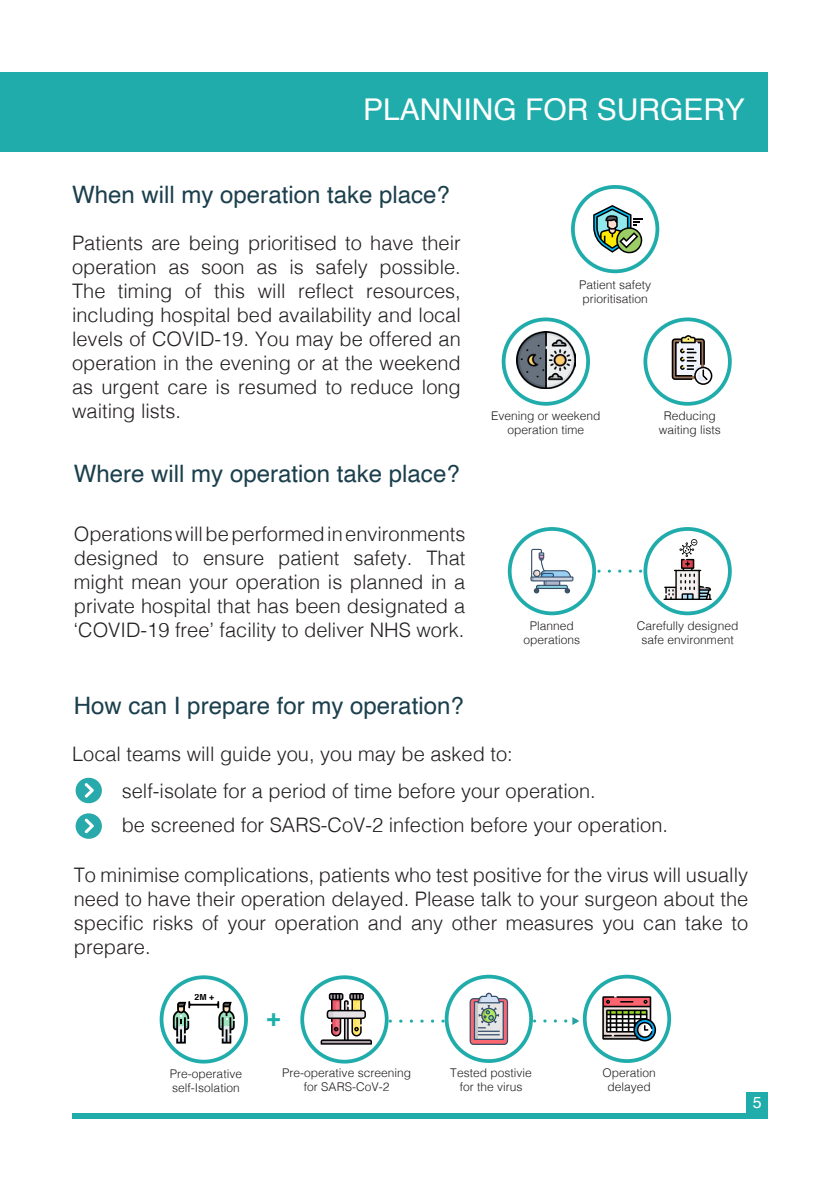
<style>
.page{position:relative;width:840px;height:1191px;background:#fff}
.page>*{position:absolute;margin:0;border:0;box-sizing:border-box;transform-origin:0 0}
.t1{font:30px "Helvetica";color:#fff}
.t2{font:24px "Helvetica";color:#1b3f4c}
.t3{font:700 24px "Helvetica";color:#1dafaa}
.t4{font:300 20px/24px "Helvetica";color:#231f20;text-align:justify}
.t5{font:16px "Helvetica";color:#fff}
.t6{font:300 12px "Helvetica";color:#231f20}
.t7{font:700 8.6px "Helvetica";color:#000}
</style>
<div class="page">
<div style="left:0;top:72px;width:767px;height:79px;background:#21acac"></div>
<div style="left:72px;top:1113px;width:695px;height:6px;background:#21acac"></div>
<div style="left:746px;top:1092px;width:21px;height:21px;background:#21acac"></div>
<svg style="left:593px;top:205px;width:49px;height:49px"></svg>
<div style="left:570px;top:185px;width:89px;height:88px;border:4px solid #21acac;border-radius:50%"></div>
<img style="left:516px;top:331px;width:58px;height:58px">
<div style="left:501px;top:317px;width:88px;height:89px;border:4px solid #21acac;border-radius:50%"></div>
<svg style="left:671px;top:335px;width:41px;height:50px"></svg>
<div style="left:643px;top:317px;width:88px;height:89px;border:4px solid #21acac;border-radius:50%"></div>
<svg style="left:530px;top:549px;width:43px;height:45px"></svg>
<div style="left:507px;top:527px;width:88px;height:88px;border:4px solid #21acac;border-radius:50%"></div>
<svg style="left:663px;top:539px;width:48px;height:61px"></svg>
<div style="left:643px;top:527px;width:88px;height:88px;border:4px solid #21acac;border-radius:50%"></div>
<svg style="left:609px;top:569px;width:32px;height:4px"></svg>
<div style="left:76px;top:777px;width:26px;height:26px;background:#28a9ab;border-radius:50%"></div>
<svg style="left:84px;top:783px;width:10px;height:15px"></svg>
<div style="left:76px;top:813px;width:26px;height:26px;background:#28a9ab;border-radius:50%"></div>
<svg style="left:84px;top:818px;width:10px;height:16px"></svg>
<svg style="left:173px;top:1001px;width:61px;height:42px"></svg>
<div style="left:159px;top:975px;width:89px;height:88px;border:4px solid #21acac;border-radius:50%"></div>
<svg style="left:320px;top:993px;width:52px;height:51px"></svg>
<div style="left:300px;top:975px;width:88px;height:88px;border:4px solid #21acac;border-radius:50%"></div>
<svg style="left:469px;top:992px;width:39px;height:53px;background:#b5a4a9"></svg>
<div style="left:444px;top:974px;width:88px;height:89px;border:4px solid #21acac;border-radius:50%"></div>
<svg style="left:602px;top:996px;width:53px;height:45px;background:#7f7170"></svg>
<div style="left:582px;top:974px;width:88px;height:89px;border:4px solid #21acac;border-radius:50%"></div>
<svg style="left:400px;top:1019px;width:35px;height:3px"></svg>
<svg style="left:544px;top:1017px;width:35px;height:8px"></svg>
<p class="t1" style="left:363px;top:87px;width:383px">PLANNING FOR SURGERY</p>
<p class="t2" style="left:72px;top:176px;width:379px">When will my operation take place?</p>
<p class="t4" style="left:72px;top:230px;width:390px">Patients are being prioritised to have their operation as soon as is safely possible.<br>The timing of this will reflect resources, including hospital bed availability and local levels of COVID-19. You may be offered an operation in the evening or at the weekend as urgent care is resumed to reduce long waiting lists.</p>
<p class="t2" style="left:74px;top:455px;width:387px">Where will my operation take place?</p>
<p class="t4" style="left:74px;top:521px;width:393px">Operations will be performed in environments designed to ensure patient safety. That might mean your operation is planned in a private hospital that has been designated a ‘COVID-19 free’ facility to deliver NHS work.</p>
<p class="t2" style="left:74px;top:687px;width:391px">How can I prepare for my operation?</p>
<p class="t6" style="left:578px;top:274px;width:74px">Patient safety</p>
<p class="t6" style="left:582px;top:288px;width:67px">prioritisation</p>
<p class="t6" style="left:491px;top:405px;width:111px">Evening or weekend</p>
<p class="t6" style="left:507px;top:419px;width:78px">operation time</p>
<p class="t6" style="left:663px;top:405px;width:54px">Reducing</p>
<p class="t6" style="left:658px;top:419px;width:64px">waiting lists</p>
<p class="t6" style="left:529px;top:615px;width:46px">Planned</p>
<p class="t6" style="left:523px;top:629px;width:58px">operations</p>
<p class="t6" style="left:636px;top:615px;width:103px">Carefully designed</p>
<p class="t6" style="left:641px;top:629px;width:94px">safe environment</p>
<p class="t4" style="left:72px;top:740px;width:442px">Local teams will guide you, you may be asked to:</p>
<p class="t4" style="left:122px;top:777px;width:475px">self-isolate for a period of time before your operation.</p>
<p class="t4" style="left:122px;top:811px;width:547px">be screened for SARS-CoV-2 infection before your operation.</p>
<p class="t4" style="left:74px;top:861px;width:675px">To minimise complications, patients who test positive for the virus will usually need to have their operation delayed. Please talk to your surgeon about the specific risks of your operation and any other measures you can take to prepare.</p>
<p class="t7" style="left:194px;top:990px;width:21px">2M +</p>
<p class="t6" style="left:170px;top:1063px;width:74px">Pre-operative</p>
<p class="t6" style="left:172px;top:1077px;width:69px">self-Isolation</p>
<p class="t3" style="left:266px;top:998px;width:16px">+</p>
<p class="t6" style="left:282px;top:1062px;width:130px">Pre-operative screening</p>
<p class="t6" style="left:304px;top:1076px;width:87px">for SARS-CoV-2</p>
<p class="t6" style="left:450px;top:1062px;width:83px">Tested postivie</p>
<p class="t6" style="left:459px;top:1076px;width:64px">for the virus</p>
<p class="t6" style="left:602px;top:1062px;width:55px">Operation</p>
<p class="t6" style="left:607px;top:1076px;width:45px">delayed</p>
<p class="t5" style="left:752px;top:1090px;width:10px">5</p>
</div>
